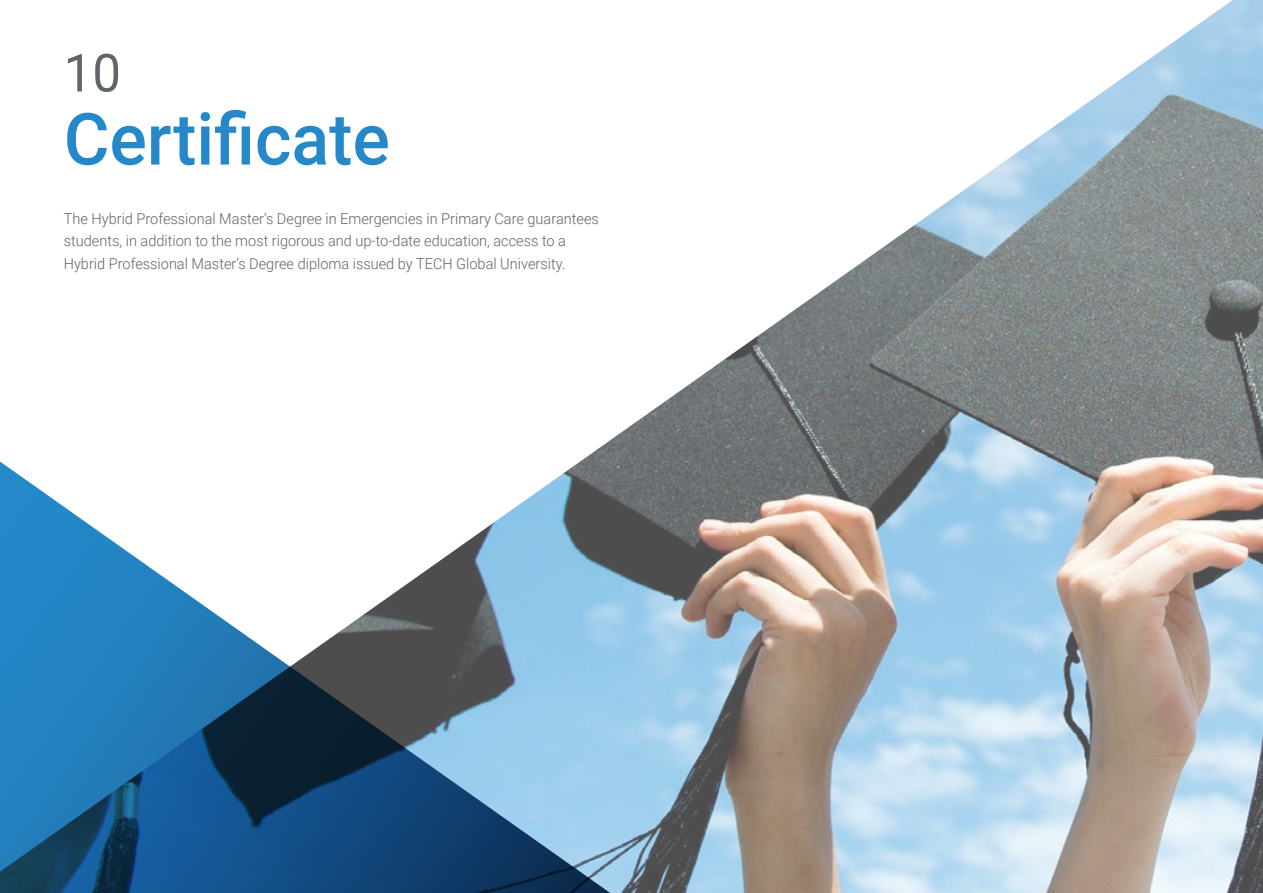
<style>
.page{position:relative;width:1263px;height:893px;background:#fff}
.page>*{position:absolute;margin:0;border:0;box-sizing:border-box;transform-origin:0 0}
.t1{font:500 72px "Roboto";color:#2488c9}
.t2{font:52.5px "Roboto";color:#61646a}
.t3{font:300 15px/22.5px "Roboto";color:#61646a}
</style>
<div class="page">
<img style="left:602px;top:0;width:661px;height:893px">
<svg style="left:0;top:446px;width:640px;height:447px"></svg>
<h2 class="t2" style="left:64px;top:36px;width:59px">10</h2>
<h1 class="t1" style="left:64px;top:89px;width:328px">Certificate</h1>
<p class="t3" style="left:64px;top:207px;width:537px">The Hybrid Professional Master’s Degree in Emergencies in Primary Care guarantees students, in addition to the most rigorous and up-to-date education, access to a<br>Hybrid Professional Master’s Degree diploma issued by TECH Global University.</p>
</div>
